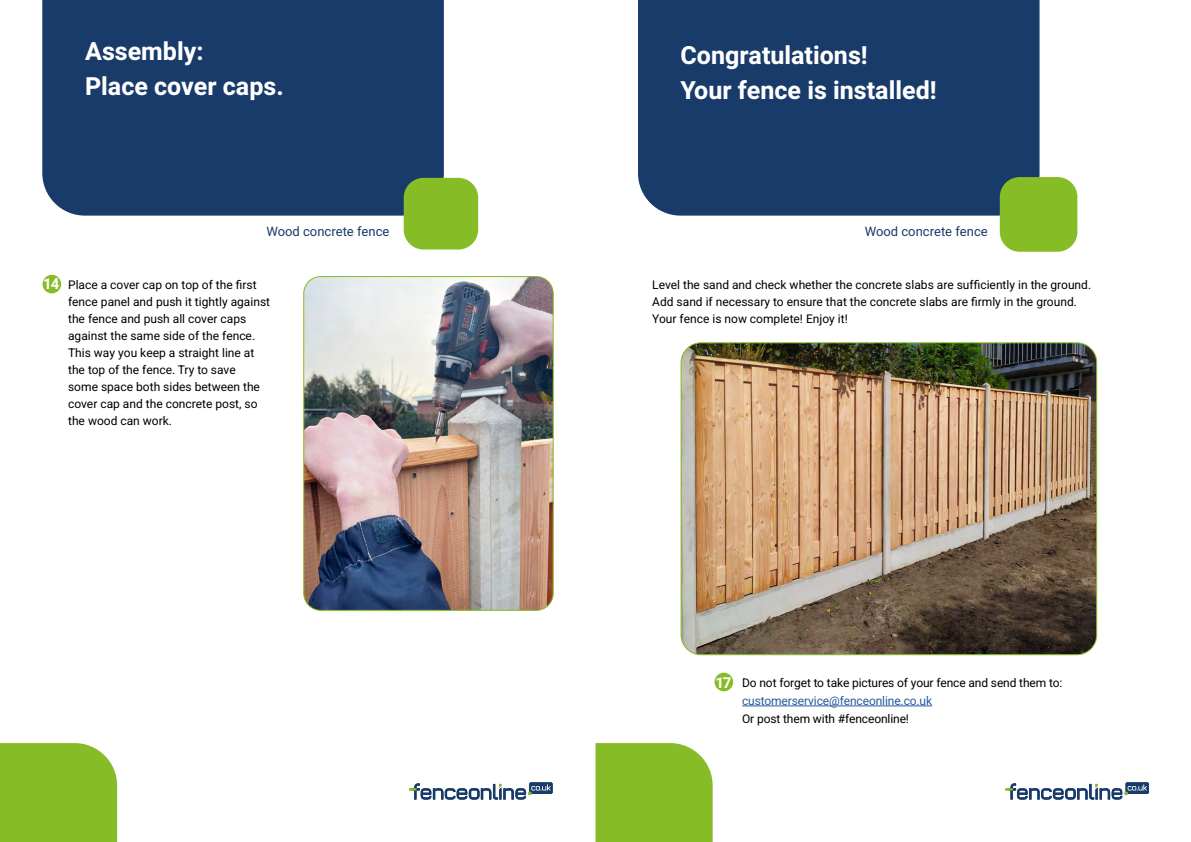
<style>
.page{position:relative;width:1191px;height:842px;background:#fff}
.page>*{position:absolute;margin:0;border:0;box-sizing:border-box;transform-origin:0 0}
.t1{font:700 25px/35px "Heebo";color:#fff}
.t2{font:700 15px "Heebo";color:#fff}
.t3{font:13px "Heebo";color:#183b6a}
.t4{font:12px/17px "Heebo";color:#000}
.s1{font-weight:700;font-size:15px;color:#fff}
.s2{color:#275b9b}
</style>
<div class="page">
<div style="left:42px;top:0;width:402px;height:216px;background:#183b6a"></div>
<div style="left:404px;top:178px;width:74px;height:71px;background:#86bc25;border-radius:20px"></div>
<div style="left:638px;top:0;width:401px;height:216px;background:#183b6a"></div>
<div style="left:999px;top:177px;width:78px;height:75px;background:#86bc25;border-radius:20px"></div>
<div style="left:595px;top:743px;width:117px;height:99px;background:#86bc25"></div>
<div style="left:0;top:743px;width:117px;height:99px;background:#86bc25"></div>
<div style="left:43px;top:275px;width:18px;height:18px;background:#86bc25;border-radius:50%"></div>
<img style="left:305px;top:278px;width:247px;height:331px">
<div style="left:303px;top:276px;width:251px;height:335px;border:1px solid #86bc25;border-radius:17px"></div>
<img style="left:682px;top:344px;width:414px;height:311px">
<div style="left:680px;top:342px;width:417px;height:313px;border:1px solid #86bc25;border-radius:20px"></div>
<div style="left:714px;top:673px;width:19px;height:18px;background:#86bc25;border-radius:50%"></div>
<hr style="left:742px;top:706px;width:190px;height:1px;background:#275b9b">
<svg style="left:1005px;top:782px;width:143px;height:18px"></svg>
<svg style="left:409px;top:782px;width:143px;height:18px"></svg>
<h1 class="t1" style="left:85px;top:34px;width:200px">Assembly:<br>Place cover caps.</h1>
<h1 class="t1" style="left:680px;top:37px;width:257px">Congratulations!<br>Your fence is installed!</h1>
<p class="t3" style="left:266px;top:223px;width:124px">Wood concrete fence</p>
<p class="t3" style="left:864px;top:223px;width:124px">Wood concrete fence</p>
<p class="t2" style="left:43px;top:274px;width:18px">14</p>
<p class="t4" style="left:652px;top:276px;width:440px">Level the sand and check whether the concrete slabs are sufficiently in the ground.<br>Add sand if necessary to ensure that the concrete slabs are firmly in the ground.<br>Your fence is now complete! Enjoy it!</p>
<p class="t4" style="left:68px;top:276px;width:203px">Place a cover cap on top of the first fence panel and push it tightly against the fence and push all cover caps against the same side of the fence.<br>This way you keep a straight line at the top of the fence. Try to save<br>some space both sides between the cover cap and the concrete post, so the wood can work.</p>
<p class="t4" style="left:742px;top:674px;width:322px;line-height:18px;text-indent:-27px"><span class="s1">17</span> Do not forget to take pictures of your fence and send them to: <span class="s2">customerservice@fenceonline.co.uk</span></p>
<p class="t4" style="left:742px;top:710px;width:168px">Or post them with #fenceonline!</p>
</div>
